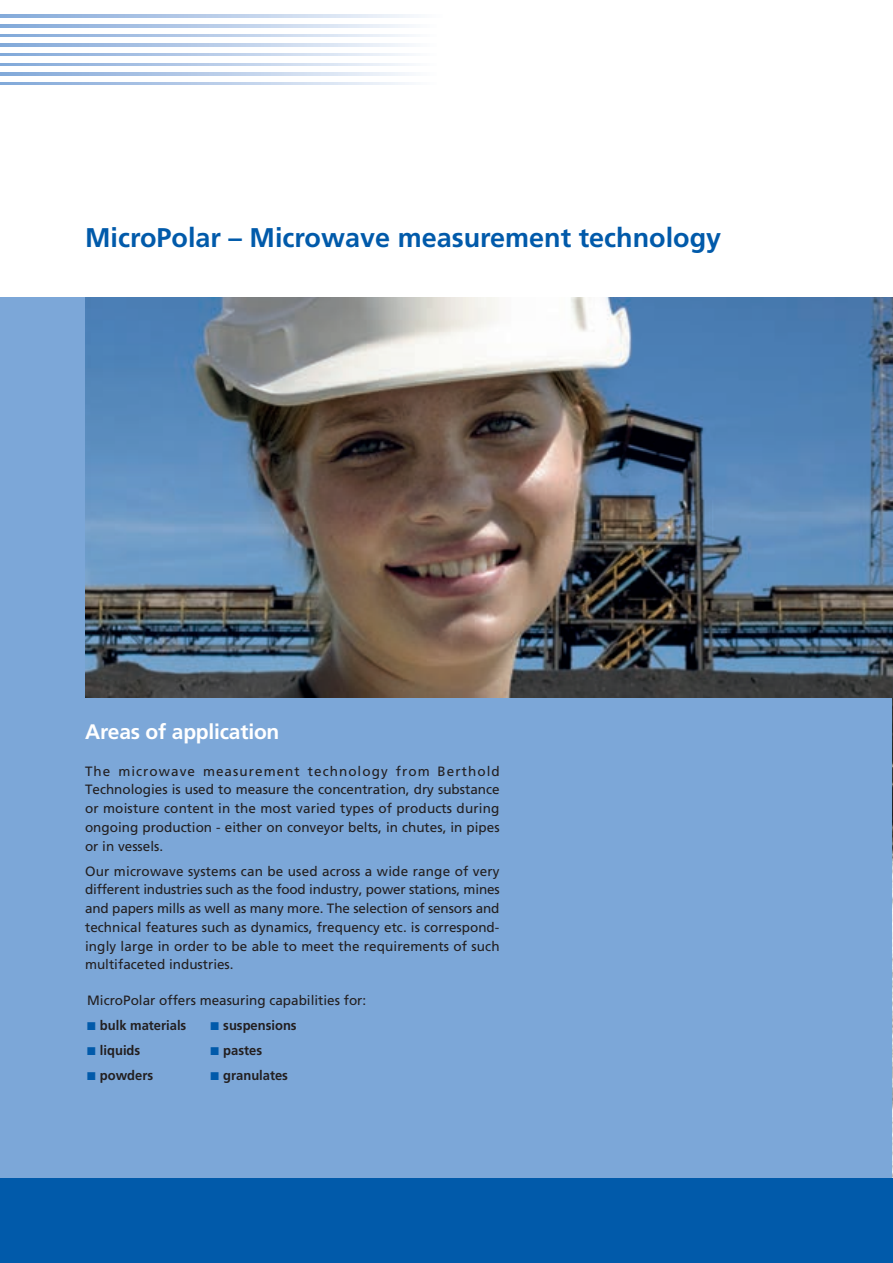
<style>
.page{position:relative;width:893px;height:1263px;background:#fff}
.page>*{position:absolute;margin:0;border:0;box-sizing:border-box;transform-origin:0 0}
.t1{font:700 27px "Frutiger LT";color:#015aaa}
.t2{font:700 21px "Frutiger LT";letter-spacing:-.01em;color:#fff}
.t3{font:13.5px/18.8px "Frutiger LT";color:#231f20;text-align:justify}
.t4{font:700 13.5px "Frutiger LT";color:#231f20;scale:.96 1}
.s1{color:#015aaa}
</style>
<div class="page">
<hr style="left:892px;top:0;width:1px;height:298px;background:#7ca7d8">
<div style="left:0;top:298px;width:893px;height:880px;background:#7ca7d8"></div>
<img style="left:892px;top:697px;width:1px;height:481px">
<svg style="left:0;top:15px;width:414px;height:2px"></svg>
<svg style="left:0;top:25px;width:409px;height:2px"></svg>
<svg style="left:0;top:34px;width:409px;height:3px"></svg>
<svg style="left:0;top:44px;width:409px;height:2px"></svg>
<svg style="left:0;top:53px;width:409px;height:3px"></svg>
<svg style="left:0;top:63px;width:409px;height:3px"></svg>
<svg style="left:0;top:73px;width:409px;height:2px"></svg>
<svg style="left:0;top:82px;width:409px;height:3px"></svg>
<div style="left:0;top:1178px;width:893px;height:85px;background:#015aaa"></div>
<img style="left:85px;top:298px;width:807px;height:399px">
<hr style="left:892px;top:297px;width:1px;height:400px;background:#fff">
<h1 class="t1" style="left:85px;top:222px;width:638px">MicroPolar – Microwave measurement technology</h1>
<h2 class="t2" style="left:85px;top:719px;width:196px">Areas of application</h2>
<p class="t3" style="left:85px;top:762px;width:416px">The microwave measurement technology from Berthold Technologies is used to measure the concentration, dry substance or moisture content in the most varied types of products during ongoing production - either on conveyor belts, in chutes, in pipes or in vessels.</p>
<p class="t3" style="left:85px;top:862px;width:416px">Our microwave systems can be used across a wide range of very different industries such as the food industry, power stations, mines and papers mills as well as many more. The selection of sensors and technical features such as dynamics, frequency etc. is correspond&shy;ingly large in order to be able to meet the requirements of such multifaceted industries.</p>
<p class="t3" style="left:87px;top:991px;width:281px">MicroPolar offers measuring capabilities for:</p>
<p class="t4" style="left:87px;top:1017px;width:105px"><span class="s1">■</span> bulk materials</p>
<p class="t4" style="left:87px;top:1042px;width:57px"><span class="s1">■</span> liquids</p>
<p class="t4" style="left:87px;top:1067px;width:70px"><span class="s1">■</span> powders</p>
<p class="t4" style="left:211px;top:1017px;width:91px"><span class="s1">■</span> suspensions</p>
<p class="t4" style="left:211px;top:1042px;width:55px"><span class="s1">■</span> pastes</p>
<p class="t4" style="left:211px;top:1067px;width:82px"><span class="s1">■</span> granulates</p>
</div>
